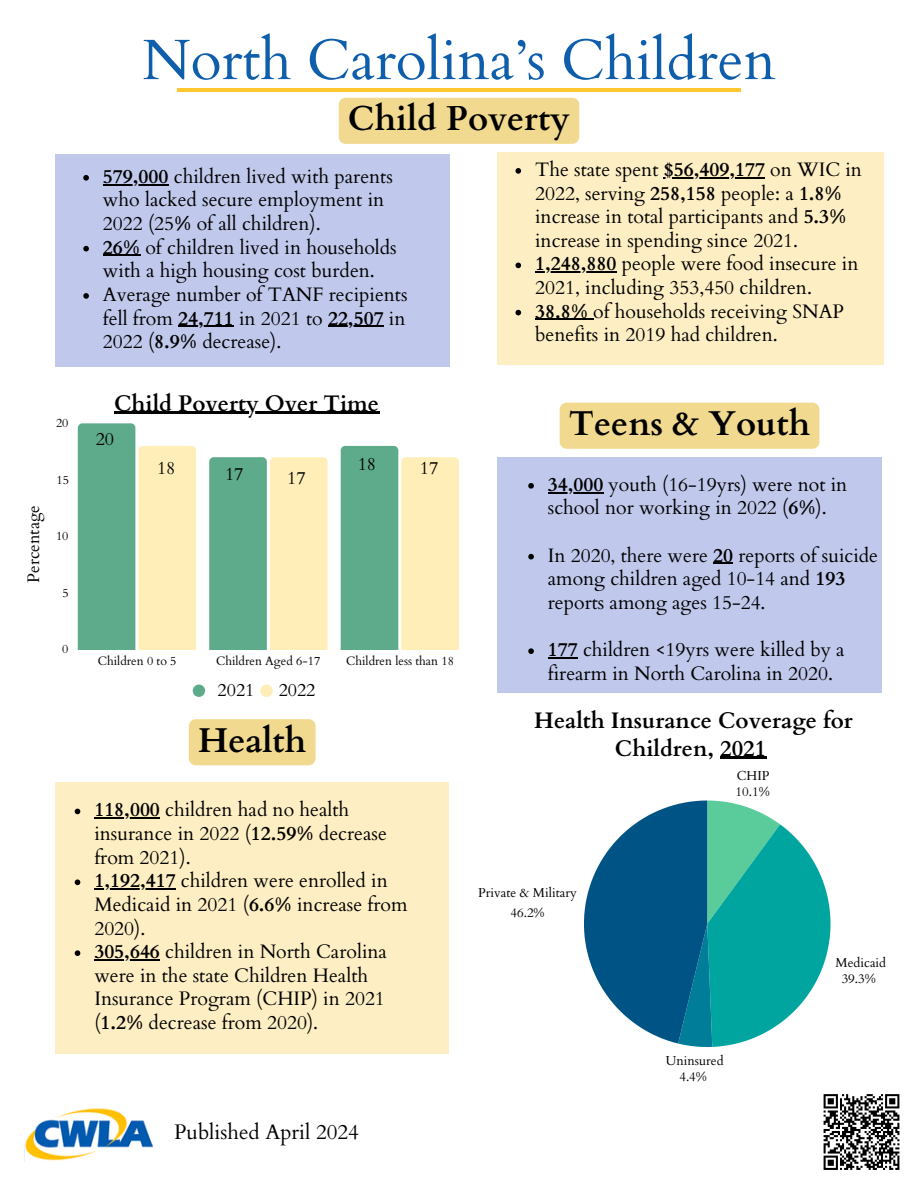
<style>
.page{position:relative;width:918px;height:1188px;background:#fff}
.page>*{position:absolute;margin:0;border:0;box-sizing:border-box;transform-origin:0 0}
.t1{font:57px "Cardo";color:#0f5eac}
.t2{font:700 34.5px "Cardo";color:#000}
.t3{font:700 22.5px/28.2px "Cardo";color:#000;text-align:center}
.t4{font:21px "Cardo";color:#000}
.t5{font:19.5px/23.7px "Cardo";color:#000}
.t6{font:18px "Cardo";color:#000}
.t7{font:16.65px "Cardo";color:#000}
.t8{font:12.9px/16.5px "Cardo";color:#000;text-align:center}
.t9{font:12.15px "Cardo";color:#000}
.s1{font-weight:700}
</style>
<div class="page">
<hr style="left:177px;top:88px;width:564px;height:3px;background:#ffc62e">
<img style="left:25px;top:1108px;width:129px;height:53px">
<div style="left:497px;top:152px;width:387px;height:212px;background:#fdeec3"></div>
<svg style="left:515px;top:168px;width:6px;height:6px"></svg>
<hr style="left:664px;top:177px;width:101px;height:1px;background:#000">
<svg style="left:515px;top:263px;width:6px;height:5px"></svg>
<hr style="left:535px;top:272px;width:81px;height:1px;background:#000">
<svg style="left:515px;top:310px;width:6px;height:5px"></svg>
<hr style="left:535px;top:319px;width:58px;height:1px;background:#000">
<div style="left:189px;top:719px;width:127px;height:46px;background:#f1da8f"></div>
<div style="left:55px;top:782px;width:394px;height:271px;background:#fdeec3"></div>
<svg style="left:75px;top:809px;width:5px;height:5px"></svg>
<hr style="left:94px;top:818px;width:66px;height:1px;background:#000">
<svg style="left:75px;top:879px;width:5px;height:6px"></svg>
<hr style="left:94px;top:888px;width:82px;height:2px;background:#000">
<svg style="left:75px;top:950px;width:5px;height:6px"></svg>
<hr style="left:94px;top:959px;width:66px;height:1px;background:#000">
<div style="left:339px;top:98px;width:240px;height:46px;background:#f1da8f"></div>
<div style="left:55px;top:154px;width:394px;height:213px;background:#c0c8ec"></div>
<svg style="left:83px;top:175px;width:6px;height:6px"></svg>
<hr style="left:103px;top:184px;width:66px;height:1px;background:#000">
<svg style="left:83px;top:246px;width:6px;height:5px"></svg>
<hr style="left:103px;top:255px;width:37px;height:1px;background:#000">
<svg style="left:83px;top:293px;width:6px;height:6px"></svg>
<hr style="left:178px;top:326px;width:56px;height:1px;background:#000">
<hr style="left:328px;top:326px;width:56px;height:1px;background:#000">
<svg style="left:78px;top:423px;width:118px;height:226px;background:#afcea6"></svg>
<svg style="left:209px;top:457px;width:119px;height:192px;background:#b0cea4"></svg>
<svg style="left:341px;top:446px;width:118px;height:203px;background:#b0cea5"></svg>
<hr style="left:114px;top:412px;width:265px;height:2px;background:#000">
<svg style="left:193px;top:685px;width:12px;height:12px"></svg>
<svg style="left:260px;top:685px;width:13px;height:12px"></svg>
<svg style="left:584px;top:801px;width:247px;height:246px"></svg>
<hr style="left:720px;top:757px;width:46px;height:2px;background:#000">
<div style="left:560px;top:403px;width:259px;height:46px;background:#f1da8f"></div>
<div style="left:497px;top:458px;width:384px;height:235px;background:#c0c8ec"></div>
<svg style="left:528px;top:483px;width:6px;height:6px"></svg>
<hr style="left:548px;top:492px;width:55px;height:1px;background:#000">
<svg style="left:528px;top:554px;width:6px;height:5px"></svg>
<svg style="left:713px;top:563px;width:20px;height:1px"></svg>
<svg style="left:528px;top:648px;width:6px;height:6px"></svg>
<hr style="left:548px;top:657px;width:30px;height:1px;background:#000">
<svg style="left:823px;top:1094px;width:77px;height:76px"></svg>
<p class="t9" style="left:56px;top:415px;width:14px">20</p>
<p class="t7" style="left:23px;top:583px;width:79px;rotate:-90deg">Percentage</p>
<p class="t9" style="left:56px;top:472px;width:14px">15</p>
<p class="t9" style="left:56px;top:528px;width:14px">10</p>
<p class="t9" style="left:62px;top:585px;width:8px">5</p>
<p class="t9" style="left:62px;top:641px;width:8px">0</p>
<h1 class="t1" style="left:142px;top:23px;width:635px">North Carolina’s Children</h1>
<h2 class="t2" style="left:348px;top:96px;width:223px">Child Poverty</h2>
<p class="t5" style="left:103px;top:165px;width:306px"><span class="s1">579,000</span> children lived with parents who lacked secure employment in<br>2022 (25<span class="s1">%</span> of all children).<br><span class="s1">26%</span> of children lived in households with a high housing cost burden.<br>Average number of TANF recipients fell from <span class="s1">24,711</span> in 2021 to <span class="s1">22,507</span> in<br>2022 (<span class="s1">8.9%</span> decrease).</p>
<p class="t5" style="left:535px;top:158px;width:328px">The state spent <span class="s1">$56,409,177</span> on WIC in 2022, serving <span class="s1">258,158</span> people: a <span class="s1">1.8% </span>increase in total participants and <span class="s1">5.3% </span>increase in spending since 2021.<br><span class="s1">1,248,880</span> people were food insecure in 2021, including 353,450 children.<br><span class="s1">38.8%</span> of households receiving SNAP benefits in 2019 had children.</p>
<p class="t3" style="left:114px;top:389px;width:266px">Child Poverty Over Time</p>
<p class="t6" style="left:96px;top:427px;width:20px">20</p>
<p class="t6" style="left:157px;top:456px;width:20px">18</p>
<p class="t6" style="left:225px;top:462px;width:20px">17</p>
<p class="t6" style="left:287px;top:467px;width:20px">17</p>
<p class="t6" style="left:358px;top:452px;width:20px">18</p>
<p class="t6" style="left:420px;top:456px;width:20px">17</p>
<p class="t9" style="left:98px;top:653px;width:80px">Children 0 to 5</p>
<p class="t9" style="left:216px;top:653px;width:106px">Children Aged 6-17</p>
<p class="t9" style="left:346px;top:653px;width:109px">Children less than 18</p>
<p class="t6" style="left:218px;top:679px;width:38px">2021</p>
<p class="t6" style="left:279px;top:679px;width:38px">2022</p>
<h2 class="t2" style="left:198px;top:718px;width:110px">Health</h2>
<p class="t5" style="left:94px;top:799px;width:315px"><span class="s1">118,000</span> children had no health insurance in 2022 (<span class="s1">12.59%</span> decrease from 2021).<br><span class="s1">1,192,417</span> children were enrolled in<br>Medicaid in 2021 (<span class="s1">6.6%</span> increase from<br>2020).<br><span class="s1">305,646</span> children in North Carolina were in the state Children Health<br>Insurance Program (CHIP) in 2021 (<span class="s1">1.2%</span> decrease from 2020).</p>
<p class="t4" style="left:174px;top:1118px;width:186px">Published April 2024</p>
<h2 class="t2" style="left:569px;top:401px;width:243px">Teens &amp; Youth</h2>
<p class="t5" style="left:548px;top:473px;width:301px"><span class="s1">34,000</span> youth (16-19yrs) were not in school nor working in 2022 (<span class="s1">6%</span>).</p>
<p class="t5" style="left:548px;top:544px;width:332px">In 2020, there were <span class="s1">20</span> reports of suicide among children aged 10-14 and <span class="s1">193 </span>reports among ages 15-24.</p>
<p class="t5" style="left:548px;top:638px;width:298px"><span class="s1">177</span> children &lt;19yrs were killed by a firearm in North Carolina in 2020.</p>
<p class="t3" style="left:534px;top:706px;width:320px">Health Insurance Coverage for<br>Children, 2021</p>
<p class="t8" style="left:478px;top:883px;width:100px;line-height:20.1px">Private &amp; Military<br>46.2%</p>
<p class="t8" style="left:736px;top:768px;width:36px;line-height:16px;text-align:left">CHIP<br>10.1%</p>
<p class="t8" style="left:666px;top:1053px;width:59px">Uninsured<br>4.4%</p>
<p class="t8" style="left:835px;top:954px;width:52px">Medicaid<br>39.3%</p>
</div>
